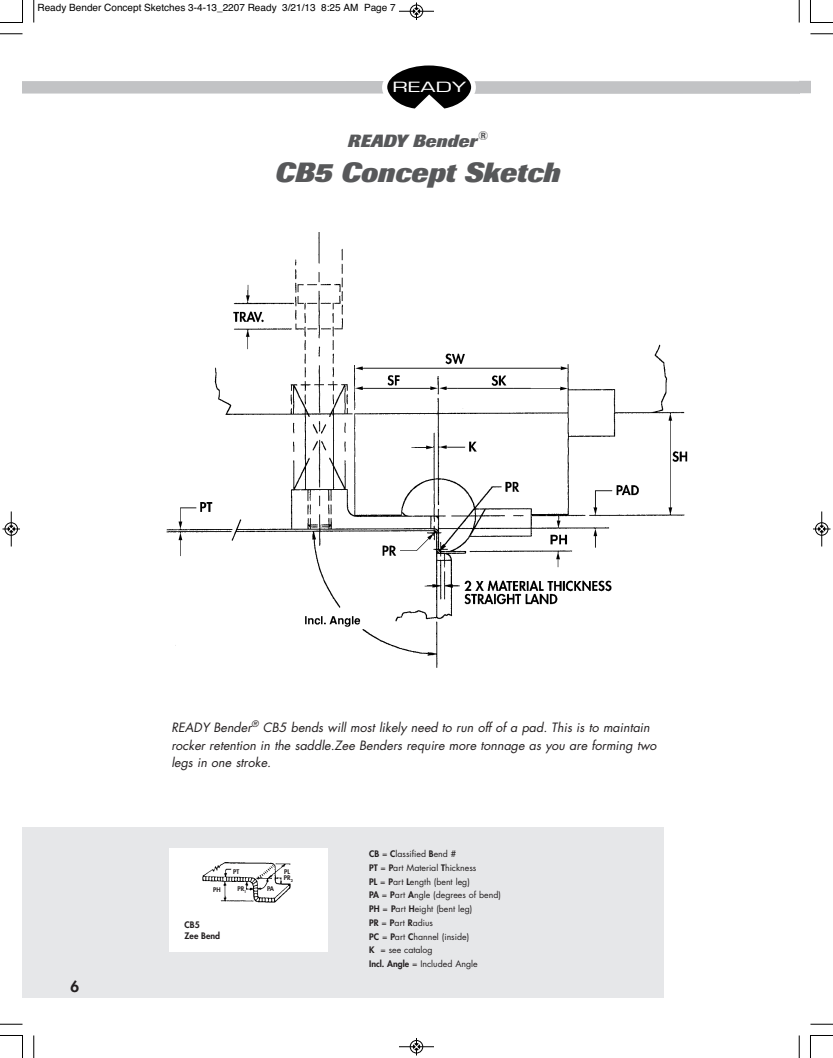
<style>
.page{position:relative;width:833px;height:1058px;background:#fff}
.page>*{position:absolute;margin:0;border:0;box-sizing:border-box;transform-origin:0 0}
.t1{font:italic 800 27.5px "Imago";color:#57585a}
.t2{font:italic 800 17.5px "Imago";color:#57585a}
.t3{font:800 15px "Futura";color:#231f20}
.t4{font:13.75px "Eurostile";letter-spacing:.01em;color:#fff;scale:1.6 1}
.t5{font:italic 12.5px/17.5px "Futura";color:#231f20}
.t6{font:10px "Helvetica";color:#000}
.t7{font:8.75px/13.8px "Futura";color:#231f20}
.t8{font:800 8.75px/11.2px "Futura";color:#231f20}
.t9{font:800 6.25px/6.9px "Futura";color:#231f20}
.s1{font-weight:800}
</style>
<div class="page">
<div style="left:22px;top:827px;width:642px;height:171px;background:#e6e7e9"></div>
<div style="left:169px;top:848px;width:158px;height:104px;background:#fff"></div>
<img style="left:202px;top:862px;width:89px;height:41px">
<img style="left:166px;top:232px;width:522px;height:436px">
<svg style="left:22px;top:65px;width:788px;height:43px"></svg>
<svg style="left:33px;top:0;width:2px;height:22px"></svg>
<svg style="left:0;top:33px;width:22px;height:2px"></svg>
<svg style="left:798px;top:0;width:2px;height:22px"></svg>
<svg style="left:810px;top:33px;width:22px;height:2px"></svg>
<svg style="left:33px;top:1035px;width:2px;height:23px"></svg>
<svg style="left:0;top:1023px;width:22px;height:2px"></svg>
<svg style="left:798px;top:1035px;width:2px;height:23px"></svg>
<svg style="left:810px;top:1023px;width:22px;height:2px"></svg>
<svg style="left:0;top:0;width:23px;height:23px"></svg>
<svg style="left:810px;top:0;width:22px;height:23px"></svg>
<svg style="left:0;top:1035px;width:23px;height:23px"></svg>
<svg style="left:810px;top:1035px;width:22px;height:23px"></svg>
<hr style="left:399px;top:11px;width:35px;height:1px;background:#000">
<div style="left:410px;top:5px;width:13px;height:13px;border:1px solid #000;border-radius:50%"></div>
<svg style="left:413px;top:2px;width:6px;height:18px"></svg>
<hr style="left:399px;top:1046px;width:35px;height:1px;background:#000">
<div style="left:410px;top:1040px;width:13px;height:13px;border:1px solid #000;border-radius:50%"></div>
<svg style="left:413px;top:1038px;width:6px;height:17px"></svg>
<hr style="left:11px;top:511px;width:1px;height:35px;background:#000">
<div style="left:5px;top:522px;width:13px;height:13px;border:1px solid #000;border-radius:50%"></div>
<svg style="left:2px;top:526px;width:18px;height:6px"></svg>
<hr style="left:821px;top:511px;width:1px;height:35px;background:#000">
<div style="left:815px;top:522px;width:13px;height:13px;border:1px solid #000;border-radius:50%"></div>
<svg style="left:813px;top:526px;width:17px;height:6px"></svg>
<p class="t6" style="left:38px;top:2px;width:359px">Ready Bender Concept Sketches 3-4-13_2207 Ready 3/21/13 8:25 AM Page 7</p>
<h3 class="t4" style="left:392px;top:82px;width:48px">READY</h3>
<h2 class="t2" style="left:348px;top:135px;width:141px">READY Bender<sup>®</sup></h2>
<h1 class="t1" style="left:275px;top:163px;width:287px">CB5 Concept Sketch</h1>
<h3 class="t5" style="left:171px;top:720px;width:486px">READY Bender<sup>®</sup> CB5 bends will most likely need to run off of a pad. This is to maintain rocker retention in the saddle.Zee Benders require more tonnage as you are forming two legs in one stroke.</h3>
<h3 class="t3" style="left:70px;top:979px;width:10px">6</h3>
<p class="t9" style="left:233px;top:868px;width:8px">PT</p>
<p class="t9" style="left:213px;top:886px;width:9px">PH</p>
<p class="t9" style="left:237px;top:886px;width:10px">PR<sub>1</sub></p>
<p class="t9" style="left:267px;top:886px;width:9px">PA</p>
<p class="t9" style="left:284px;top:868px;width:10px">PL<br>PR<sub>2</sub></p>
<p class="t8" style="left:184px;top:920px;width:37px">CB5<br>Zee Bend</p>
<p class="t7" style="left:369px;top:847px;width:133px"><span class="s1">CB</span> = <span class="s1">C</span>lassified <span class="s1">B</span>end #<br><span class="s1">PT</span> = <span class="s1">P</span>art Material <span class="s1">T</span>hickness<br><span class="s1">PL</span> = <span class="s1">P</span>art <span class="s1">L</span>ength (bent leg)<br><span class="s1">PA</span> = <span class="s1">P</span>art <span class="s1">A</span>ngle (degrees of bend)<br><span class="s1">PH</span> = <span class="s1">P</span>art <span class="s1">H</span>eight (bent leg)<br><span class="s1">PR</span> = <span class="s1">P</span>art <span class="s1">R</span>adius<br><span class="s1">PC</span> = <span class="s1">P</span>art <span class="s1">C</span>hannel (inside)<br><span class="s1">K</span> = see catalog<br><span class="s1">Incl. Angle</span> = Included Angle</p>
</div>
